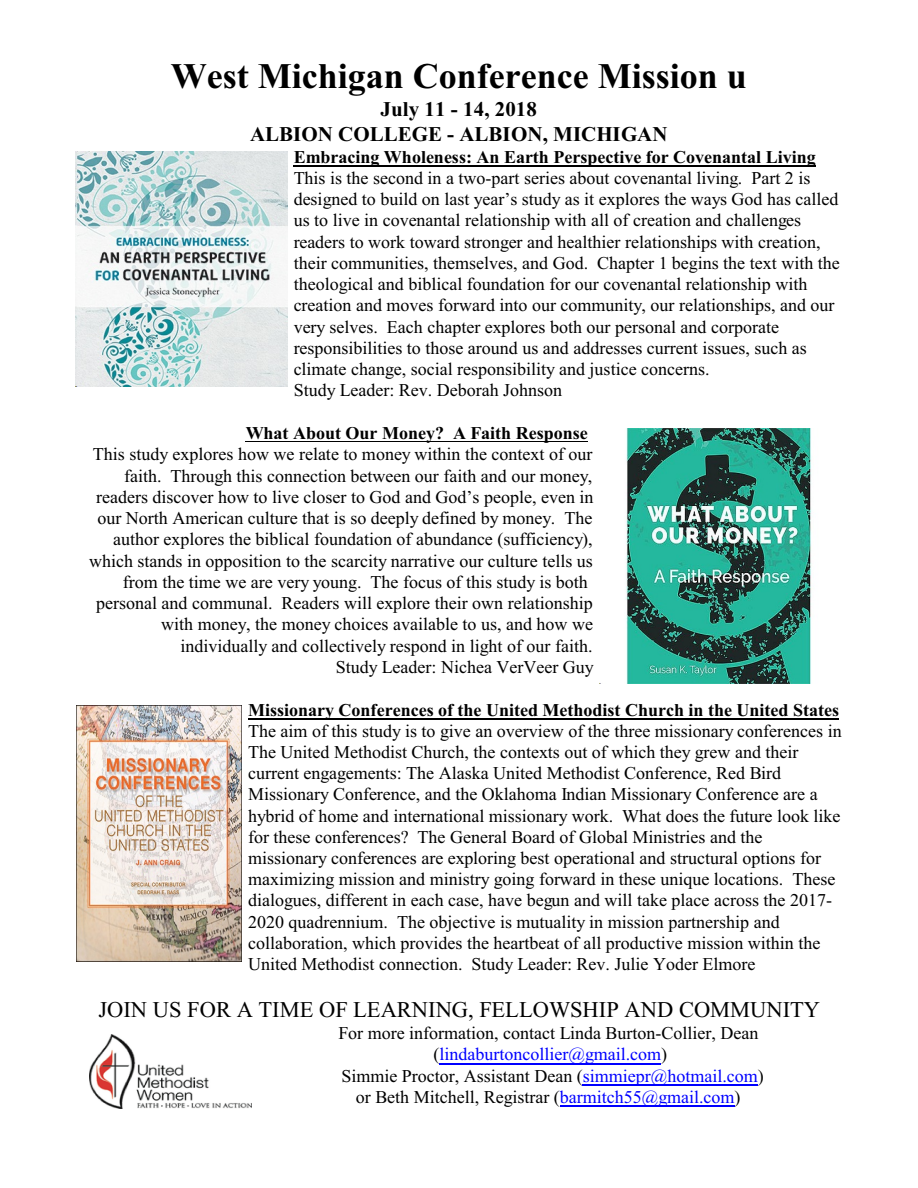
<style>
.page{position:relative;width:918px;height:1188px;background:#fff}
.page>*{position:absolute;margin:0;border:0;box-sizing:border-box;transform-origin:0 0}
.t1{font:700 36px "Times New Roman";color:#000}
.t2{font:22.5px "Times New Roman";color:#000}
.t3{font:700 21px/24.9px "Times New Roman";color:#000;text-align:center}
.t4{font:18px/21.3px "Times New Roman";color:#000}
.t5{font:700 18px "Times New Roman";color:#000}
.s1{color:#00f}
</style>
<div class="page">
<img style="left:75px;top:152px;width:212px;height:234px">
<img style="left:599px;top:428px;width:213px;height:255px">
<img style="left:76px;top:706px;width:165px;height:256px">
<img style="left:89px;top:1034px;width:163px;height:74px">
<hr style="left:294px;top:166px;width:522px;height:1px;background:#000">
<hr style="left:246px;top:441px;width:342px;height:1px;background:#000">
<hr style="left:248px;top:718px;width:591px;height:1px;background:#000">
<hr style="left:440px;top:1063px;width:221px;height:1px;background:#00f">
<hr style="left:583px;top:1084px;width:175px;height:1px;background:#00f">
<hr style="left:560px;top:1106px;width:175px;height:1px;background:#00f">
<h1 class="t1" style="left:171px;top:64px;width:577px">West Michigan Conference Mission u</h1>
<p class="t3" style="left:250px;top:99px;width:419px">July 11 - 14, 2018<br>ALBION COLLEGE - ALBION, MICHIGAN</p>
<p class="t5" style="left:294px;top:151px;width:523px">Embracing Wholeness: An Earth Perspective for Covenantal Living</p>
<p class="t4" style="left:294px;top:169px;width:548px">This is the second in a two-part series about covenantal living. Part 2 is designed to build on last year’s study as it explores the ways God has called us to live in covenantal relationship with all of creation and challenges readers to work toward stronger and healthier relationships with creation, their communities, themselves, and God. Chapter 1 begins the text with the theological and biblical foundation for our covenantal relationship with creation and moves forward into our community, our relationships, and our very selves. Each chapter explores both our personal and corporate responsibilities to those around us and addresses current issues, such as climate change, social responsibility and justice concerns.<br>Study Leader: Rev. Deborah Johnson</p>
<p class="t5" style="left:246px;top:427px;width:344px">What About Our Money? A Faith Response</p>
<p class="t4" style="left:93px;top:445px;width:501px">This study explores how we relate to money within the context of our</p>
<p class="t4" style="left:124px;top:467px;width:470px">faith. Through this connection between our faith and our money,</p>
<p class="t4" style="left:96px;top:488px;width:499px">readers discover how to live closer to God and God’s people, even in</p>
<p class="t4" style="left:98px;top:509px;width:496px">our North American culture that is so deeply defined by money. The</p>
<p class="t4" style="left:113px;top:530px;width:481px">author explores the biblical foundation of abundance (sufficiency),</p>
<p class="t4" style="left:89px;top:552px;width:505px">which stands in opposition to the scarcity narrative our culture tells us</p>
<p class="t4" style="left:123px;top:573px;width:467px">from the time we are very young. The focus of this study is both</p>
<p class="t4" style="left:96px;top:594px;width:498px">personal and communal. Readers will explore their own relationship</p>
<p class="t4" style="left:161px;top:615px;width:433px">with money, the money choices available to us, and how we</p>
<p class="t4" style="left:181px;top:637px;width:414px">individually and collectively respond in light of our faith.</p>
<p class="t4" style="left:336px;top:658px;width:260px">Study Leader: Nichea VerVeer Guy</p>
<p class="t5" style="left:248px;top:703px;width:593px">Missionary Conferences of the United Methodist Church in the United States</p>
<p class="t4" style="left:248px;top:722px;width:595px">The aim of this study is to give an overview of the three missionary conferences in The United Methodist Church, the contexts out of which they grew and their current engagements: The Alaska United Methodist Conference, Red Bird Missionary Conference, and the Oklahoma Indian Missionary Conference are a hybrid of home and international missionary work. What does the future look like for these conferences? The General Board of Global Ministries and the missionary conferences are exploring best operational and structural options for maximizing mission and ministry going forward in these unique locations. These dialogues, different in each case, have begun and will take place across the 2017- 2020 quadrennium. The objective is mutuality in mission partnership and collaboration, which provides the heartbeat of all productive mission within the United Methodist connection. Study Leader: Rev. Julie Yoder Elmore</p>
<p class="t2" style="left:98px;top:1001px;width:723px">JOIN US FOR A TIME OF LEARNING, FELLOWSHIP AND COMMUNITY</p>
<p class="t4" style="left:338px;top:1024px;width:427px;text-align:center">For more information, contact Linda Burton-Collier, Dean (<span class="s1">lindaburtoncollier@gmail.com</span>)<br>Simmie Proctor, Assistant Dean (<span class="s1">simmiepr@hotmail.com</span>) or Beth Mitchell, Registrar (<span class="s1">barmitch55@gmail.com</span>)</p>
</div>
